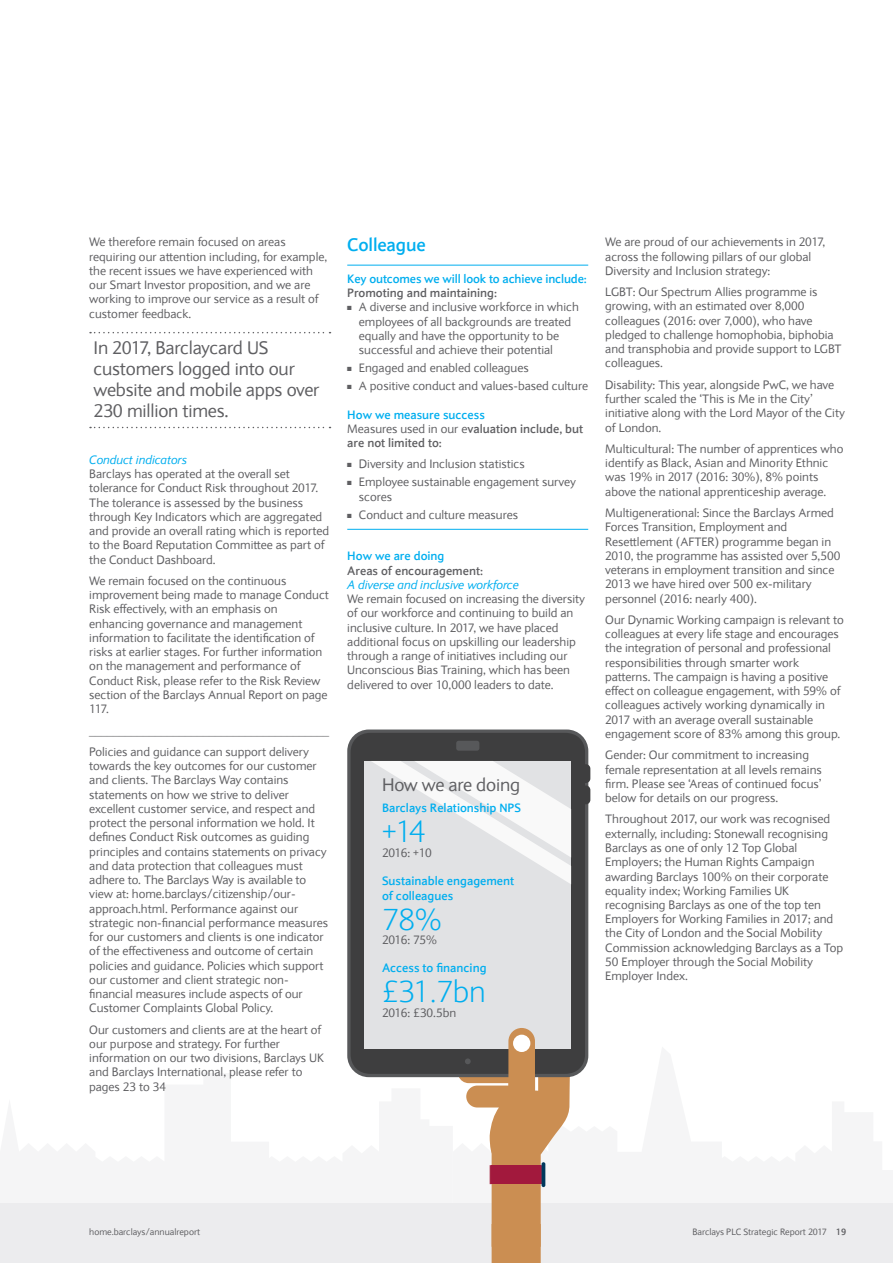
<style>
.page{position:relative;width:893px;height:1263px;background:#fff}
.page>*{position:absolute;margin:0;border:0;box-sizing:border-box;transform-origin:0 0}
._01_Heading_1{font:300 30px "Expert Sans";letter-spacing:-.01em;color:#00aeef}
._06_Quote{font:18px/21px "Expert Sans";letter-spacing:-.01em;color:#5f5f62}
._05_Intro_grey_regul{font:18px "Expert Sans";letter-spacing:-.01em;color:#5f5f62}
._05_Intro_grey_bold{font:700 18px "Expert Sans";letter-spacing:-.01em;color:#00aeef}
._07_Body_text{font:12px/14.2px "Expert Sans";color:#5f5f62}
._10_Subhead_1{font:700 12px/14.2px "Expert Sans";color:#00aeef}
._07_Body_text-2{font:700 12px/14.2px "Expert Sans";color:#5f5f62}
._11_Subhead_2_solid{font:700 12px "Expert Sans";color:#5f5f62}
._12_Subhead_3_solid{font:italic 12px "Expert Sans";color:#00aeef}
._12_Subhead_3{font:italic 12px "Expert Sans";color:#00aeef}
._07_Body_text-3{font:12px "Expert Sans";letter-spacing:-.02em;color:#5f5f62}
.t1{font:9px "Expert Sans";color:#5f5f62}
.s1{font-weight:400}
.s2{font-weight:700}
</style>
<div class="page">
<div style="left:0;top:1203px;width:893px;height:60px;background:#ececee"></div>
<svg style="left:90px;top:332px;width:240px;height:1px"></svg>
<svg style="left:90px;top:427px;width:240px;height:1px"></svg>
<hr style="left:347px;top:265px;width:241px;height:1px;background:#00aeef">
<hr style="left:347px;top:529px;width:241px;height:1px;background:#00aeef">
<div style="left:347px;top:729px;width:241px;height:348px;background:#57585a;border-radius:22px"></div>
<svg style="left:351px;top:733px;width:239px;height:341px;background:#49494a"></svg>
<div style="left:456px;top:741px;width:23px;height:10px;background:#57585a;border-radius:2px"></div>
<div style="left:364px;top:761px;width:207px;height:287px;background:#e1e2e4"></div>
<svg style="left:371px;top:761px;width:200px;height:123px"></svg>
<svg style="left:459px;top:1028px;width:111px;height:235px"></svg>
<div style="left:513px;top:1035px;width:17px;height:17px;background:#fff;border-radius:50%"></div>
<p class="_07_Body_text" style="left:89px;top:235px;width:239px">We therefore remain focused on areas requiring our attention including, for example, the recent issues we have experienced with our Smart Investor proposition, and we are working to improve our service as a result of customer feedback.</p>
<p class="_06_Quote" style="left:94px;top:337px;width:227px">In 2017, Barclaycard US customers logged into our website and mobile apps over<br>230 million times.</p>
<p class="_12_Subhead_3" style="left:89px;top:452px;width:99px">Conduct indicators</p>
<p class="_07_Body_text" style="left:89px;top:467px;width:241px">Barclays has operated at the overall set tolerance for Conduct Risk throughout 2017.<br>The tolerance is assessed by the business through Key Indicators which are aggregated and provide an overall rating which is reported to the Board Reputation Committee as part of the Conduct Dashboard.</p>
<p class="_07_Body_text" style="left:89px;top:573px;width:241px">We remain focused on the continuous improvement being made to manage Conduct Risk effectively, with an emphasis on enhancing governance and management information to facilitate the identification of risks at earlier stages. For further information on the management and performance of Conduct Risk, please refer to the Risk Review section of the Barclays Annual Report on page 117.</p>
<p class="_07_Body_text" style="left:89px;top:744px;width:240px">Policies and guidance can support delivery towards the key outcomes for our customer and clients. The Barclays Way contains statements on how we strive to deliver excellent customer service, and respect and protect the personal information we hold. It defines Conduct Risk outcomes as guiding principles and contains statements on privacy and data protection that colleagues must adhere to. The Barclays Way is available to view at: home.barclays/citizenship/our&shy;approach.html. Performance against our strategic non-financial performance measures for our customers and clients is one indicator of the effectiveness and outcome of certain policies and guidance. Policies which support our customer and client strategic non&shy;financial measures include aspects of our Customer Complaints Global Policy.</p>
<p class="_07_Body_text" style="left:89px;top:1022px;width:236px">Our customers and clients are at the heart of our purpose and strategy. For further information on our two divisions, Barclays UK and Barclays International, please refer to pages 23 to 34</p>
<p class="_05_Intro_grey_bold" style="left:347px;top:232px;width:80px">Colleague</p>
<p class="_10_Subhead_1" style="left:347px;top:271px;width:241px">Key outcomes we will look to achieve include:</p>
<p class="_11_Subhead_2_solid" style="left:347px;top:285px;width:151px">Promoting and maintaining:</p>
<p class="_07_Body_text" style="left:359px;top:300px;width:221px;text-indent:-12px">■ A diverse and inclusive workforce in which employees of all backgrounds are treated equally and have the opportunity to be successful and achieve their potential</p>
<p class="_07_Body_text" style="left:347px;top:361px;width:183px">■ Engaged and enabled colleagues</p>
<p class="_07_Body_text" style="left:347px;top:379px;width:242px">■ A positive conduct and values-based culture</p>
<p class="_10_Subhead_1" style="left:347px;top:407px;width:139px">How we measure success</p>
<p class="_07_Body_text-2" style="left:347px;top:421px;width:237px"><span class="s1">Measures used in our e</span>valuation include, but are not limited to:</p>
<p class="_07_Body_text" style="left:347px;top:457px;width:179px">■ Diversity and Inclusion statistics</p>
<p class="_07_Body_text" style="left:359px;top:475px;width:218px;text-indent:-12px">■ Employee sustainable engagement survey scores</p>
<p class="_07_Body_text" style="left:347px;top:507px;width:172px">■ Conduct and culture measures</p>
<p class="_10_Subhead_1" style="left:347px;top:549px;width:99px">How we are doing</p>
<p class="_11_Subhead_2_solid" style="left:347px;top:562px;width:137px">Areas of encouragement:</p>
<p class="_12_Subhead_3_solid" style="left:347px;top:577px;width:173px">A diverse and inclusive workforce</p>
<p class="_07_Body_text" style="left:347px;top:591px;width:239px">We remain focused on increasing the diversity of our workforce and continuing to build an inclusive culture. In 2017, we have placed additional focus on upskilling our leadership through a range of initiatives including our Unconscious Bias Training, which has been delivered to over 10,000 leaders to date.</p>
<p class="_05_Intro_grey_regul" style="left:382px;top:773px;width:140px">How we are doing</p>
<p class="_10_Subhead_1" style="left:382px;top:801px;width:140px">Barclays Relationship NPS</p>
<p class="_01_Heading_1" style="left:382px;top:814px;width:45px">+14</p>
<p class="_07_Body_text" style="left:382px;top:845px;width:51px">2016: +10</p>
<p class="_10_Subhead_1" style="left:382px;top:873px;width:134px">Sustainable engagement of colleagues</p>
<p class="_01_Heading_1" style="left:382px;top:901px;width:61px">78%</p>
<p class="_07_Body_text" style="left:382px;top:932px;width:57px">2016: 75%</p>
<p class="_10_Subhead_1" style="left:382px;top:960px;width:106px">Access to financing</p>
<p class="_01_Heading_1" style="left:382px;top:973px;width:105px">£31.7bn</p>
<p class="_07_Body_text-3" style="left:382px;top:1005px;width:76px">2016: £30.5bn</p>
<p class="_07_Body_text" style="left:605px;top:235px;width:222px">We are proud of our achievements in 2017, across the following pillars of our global<br>Diversity and Inclusion strategy:</p>
<p class="_07_Body_text" style="left:605px;top:285px;width:238px">LGBT: Our Spectrum Allies programme is growing, with an estimated over 8,000 colleagues (2016: over 7,000), who have pledged to challenge homophobia, biphobia and transphobia and provide support to LGBT colleagues.</p>
<p class="_07_Body_text" style="left:605px;top:377px;width:241px">Disability: This year, alongside PwC, we have further scaled the ‘This is Me in the City’ initiative along with the Lord Mayor of the City of London.</p>
<p class="_07_Body_text" style="left:605px;top:441px;width:240px">Multicultural: The number of apprentices who identify as Black, Asian and Minority Ethnic was 19% in 2017 (2016: 30%), 8% points above the national apprenticeship average.</p>
<p class="_07_Body_text" style="left:605px;top:506px;width:237px">Multigenerational: Since the Barclays Armed Forces Transition, Employment and Resettlement (AFTER) programme began in 2010, the programme has assisted over 5,500 veterans in employment transition and since 2013 we have hired over 500 ex-military personnel (2016: nearly 400).</p>
<p class="_07_Body_text" style="left:605px;top:612px;width:240px">Our Dynamic Working campaign is relevant to colleagues at every life stage and encourages the integration of personal and professional responsibilities through smarter work patterns. The campaign is having a positive effect on colleague engagement, with 59% of colleagues actively working dynamically in 2017 with an average overall sustainable engagement score of 83% among this group.</p>
<p class="_07_Body_text" style="left:605px;top:748px;width:218px">Gender: Our commitment to increasing female representation at all levels remains firm. Please see ‘Areas of continued focus’ below for details on our progress.</p>
<p class="_07_Body_text" style="left:605px;top:812px;width:240px">Throughout 2017, our work was recognised externally, including: Stonewall recognising Barclays as one of only 12 Top Global Employers; the Human Rights Campaign awarding Barclays 100% on their corporate equality index; Working Families UK recognising Barclays as one of the top ten Employers for Working Families in 2017; and the City of London and the Social Mobility Commission acknowledging Barclays as a Top 50 Employer through the Social Mobility Employer Index.</p>
<p class="t1" style="left:89px;top:1226px;width:112px">home.barclays/annualreport</p>
<p class="t1" style="left:692px;top:1226px;width:155px">Barclays PLC Strategic Report 2017 <span class="s2">19</span></p>
</div>
